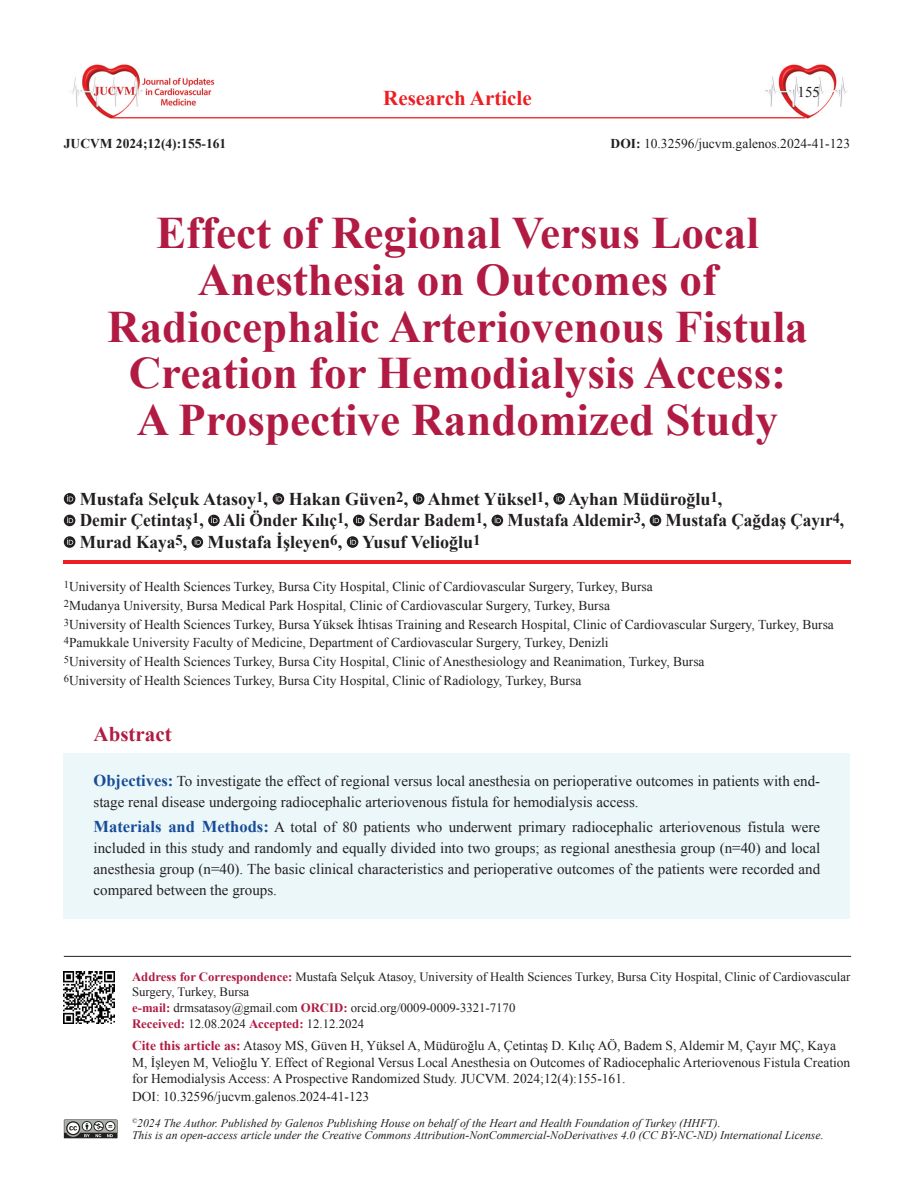
<style>
.page{position:relative;width:915px;height:1191px;background:#fff}
.page>*{position:absolute;margin:0;border:0;box-sizing:border-box;transform-origin:0 0}
.BASLIK{font:700 45px/46.5px "Times New Roman";color:#b11b43;text-align:center}
.t1{font:700 21px "Times New Roman";color:#ee1d23}
.ABSTRACT_BASLIK{font:700 21px "Times New Roman";color:#b11b43}
.YAZARLAR{font:700 18px/21.6px "Times New Roman";color:#231f20}
.OZET{font:15px/21px "Times New Roman";color:#231f20}
.KURUM{font:13.5px "Times New Roman";color:#231f20}
.CITE_AS{font:13.5px/16.5px "Times New Roman";color:#231f20}
.YAZİSMA{font:13.5px "Times New Roman";color:#231f20}
.DOİ{font:13.5px "Times New Roman";color:#231f20}
.SAYFA_NO{font:700 13.5px "Times New Roman";color:#231f20}
.YAZİSMA-2{font:12.75px/15px "Times New Roman";color:#231f20}
.t2{font:italic 11.7px/12px "Times New Roman";color:#231f20}
.s1{font-weight:700}
.s2{font-weight:700;font-size:16.5px;color:#184c99}
.s3{font-weight:700;color:#b11b43}
</style>
<div class="page">
<img style="left:759px;top:64px;width:89px;height:55px">
<img style="left:71px;top:64px;width:147px;height:55px">
<hr style="left:112px;top:117px;width:693px;height:1px;background:#ee1d23">
<svg style="left:64px;top:1119px;width:53px;height:19px"></svg>
<svg style="left:64px;top:493px;width:11px;height:11px"></svg>
<svg style="left:67px;top:495px;width:6px;height:6px"></svg>
<svg style="left:272px;top:493px;width:12px;height:11px"></svg>
<svg style="left:275px;top:495px;width:7px;height:6px"></svg>
<svg style="left:412px;top:493px;width:12px;height:11px"></svg>
<svg style="left:416px;top:495px;width:6px;height:6px"></svg>
<svg style="left:553px;top:493px;width:11px;height:11px"></svg>
<svg style="left:556px;top:495px;width:6px;height:6px"></svg>
<svg style="left:64px;top:514px;width:11px;height:12px"></svg>
<svg style="left:67px;top:517px;width:6px;height:6px"></svg>
<svg style="left:208px;top:514px;width:12px;height:12px"></svg>
<svg style="left:211px;top:517px;width:6px;height:6px"></svg>
<svg style="left:353px;top:514px;width:11px;height:12px"></svg>
<svg style="left:356px;top:517px;width:6px;height:6px"></svg>
<svg style="left:491px;top:514px;width:12px;height:12px"></svg>
<svg style="left:494px;top:517px;width:7px;height:6px"></svg>
<svg style="left:649px;top:514px;width:12px;height:12px"></svg>
<svg style="left:652px;top:517px;width:6px;height:6px"></svg>
<svg style="left:64px;top:536px;width:11px;height:12px"></svg>
<svg style="left:67px;top:538px;width:6px;height:6px"></svg>
<svg style="left:191px;top:536px;width:12px;height:12px"></svg>
<svg style="left:194px;top:538px;width:7px;height:6px"></svg>
<svg style="left:346px;top:536px;width:12px;height:12px"></svg>
<svg style="left:350px;top:538px;width:6px;height:6px"></svg>
<hr style="left:64px;top:561px;width:786px;height:3px;background:#ee1d23">
<hr style="left:64px;top:956px;width:786px;height:1px;background:#231f20">
<img style="left:64px;top:972px;width:51px;height:51px">
<div style="left:64px;top:753px;width:785px;height:165px;background:#ebf7f9"></div>
<h2 class="t1" style="left:383px;top:84px;width:150px">Research Article</h2>
<p class="OZET" style="left:797px;top:81px;width:24px">155</p>
<p class="SAYFA_NO" style="left:64px;top:134px;width:164px">JUCVM 2024;12(4):155-161</p>
<p class="DOİ" style="left:610px;top:135px;width:241px"><span class="s1">DOI:</span> 10.32596/jucvm.galenos.2024-41-123</p>
<p class="BASLIK" style="left:107px;top:209px;width:701px">Effect of Regional Versus Local<br>Anesthesia on Outcomes of<br>Radiocephalic Arteriovenous Fistula<br>Creation for Hemodialysis Access:<br>A Prospective Randomized Study</p>
<p class="YAZARLAR" style="left:80px;top:487px;width:765px">Mustafa Selçuk Atasoy<sup>1</sup>, Hakan Güven<sup>2</sup>, Ahmet Yüksel<sup>1</sup>, Ayhan Müdüroğlu<sup>1</sup>,<br>Demir Çetintaş<sup>1</sup>, Ali Önder Kılıç<sup>1</sup>, Serdar Badem<sup>1</sup>, Mustafa Aldemir<sup>3</sup>, Mustafa Çağdaş Çayır<sup>4</sup>,<br>Murad Kaya<sup>5</sup>, Mustafa İşleyen<sup>6</sup>, Yusuf Velioğlu<sup>1</sup></p>
<p class="KURUM" style="left:64px;top:577px;width:590px"><sup>1</sup>University of Health Sciences Turkey, Bursa City Hospital, Clinic of Cardiovascular Surgery, Turkey, Bursa</p>
<p class="KURUM" style="left:64px;top:596px;width:547px"><sup>2</sup>Mudanya University, Bursa Medical Park Hospital, Clinic of Cardiovascular Surgery, Turkey, Bursa</p>
<p class="KURUM" style="left:64px;top:615px;width:771px"><sup>3</sup>University of Health Sciences Turkey, Bursa Yüksek İhtisas Training and Research Hospital, Clinic of Cardiovascular Surgery, Turkey, Bursa</p>
<p class="KURUM" style="left:64px;top:633px;width:546px"><sup>4</sup>Pamukkale University Faculty of Medicine, Department of Cardiovascular Surgery, Turkey, Denizli</p>
<p class="KURUM" style="left:64px;top:652px;width:642px"><sup>5</sup>University of Health Sciences Turkey, Bursa City Hospital, Clinic of Anesthesiology and Reanimation, Turkey, Bursa</p>
<p class="KURUM" style="left:64px;top:671px;width:519px"><sup>6</sup>University of Health Sciences Turkey, Bursa City Hospital, Clinic of Radiology, Turkey, Bursa</p>
<p class="ABSTRACT_BASLIK" style="left:94px;top:719px;width:80px">Abstract</p>
<p class="OZET" style="left:94px;top:770px;width:728px"><span class="s2">Objectives:</span> To investigate the effect of regional versus local anesthesia on perioperative outcomes in patients with end&shy;stage renal disease undergoing radiocephalic arteriovenous fistula for hemodialysis access.</p>
<p class="OZET" style="left:94px;top:816px;width:728px;text-align:justify"><span class="s2">Materials and Methods:</span> A total of 80 patients who underwent primary radiocephalic arteriovenous fistula were included in this study and randomly and equally divided into two groups; as regional anesthesia group (n=40) and local anesthesia group (n=40). The basic clinical characteristics and perioperative outcomes of the patients were recorded and compared between the groups.</p>
<p class="YAZİSMA-2" style="left:132px;top:968px;width:719px"><span class="s3">Address for Correspondence:</span> Mustafa Selçuk Atasoy, University of Health Sciences Turkey, Bursa City Hospital, Clinic of Cardiovascular<br>Surgery, Turkey, Bursa</p>
<p class="YAZİSMA-2" style="left:132px;top:999px;width:384px"><span class="s3">e-mail:</span> drmsatasoy@gmail.com <span class="s3">ORCID:</span> orcid.org/0009-0009-3321-7170</p>
<p class="YAZİSMA-2" style="left:132px;top:1015px;width:233px"><span class="s3">Received:</span> 12.08.2024 <span class="s3">Accepted:</span> 12.12.2024</p>
<p class="CITE_AS" style="left:132px;top:1037px;width:719px"><span class="s3">Cite this article as:</span> Atasoy MS, Güven H, Yüksel A, Müdüroğlu A, Çetintaş D. Kılıç AÖ, Badem S, Aldemir M, Çayır MÇ, Kaya<br>M, İşleyen M, Velioğlu Y. Effect of Regional Versus Local Anesthesia on Outcomes of Radiocephalic Arteriovenous Fistula Creation for Hemodialysis Access: A Prospective Randomized Study. JUCVM. 2024;12(4):155-161.</p>
<p class="YAZİSMA" style="left:132px;top:1087px;width:238px">DOI: 10.32596/jucvm.galenos.2024-41-123</p>
<p class="t2" style="left:132px;top:1116px;width:692px"><sup>©</sup>2024 The Author. Published by Galenos Publishing House on behalf of the Heart and Health Foundation of Turkey (HHFT).<br>This is an open-access article under the Creative Commons Attribution-NonCommercial-NoDerivatives 4.0 (CC BY-NC-ND) International License.</p>
</div>
